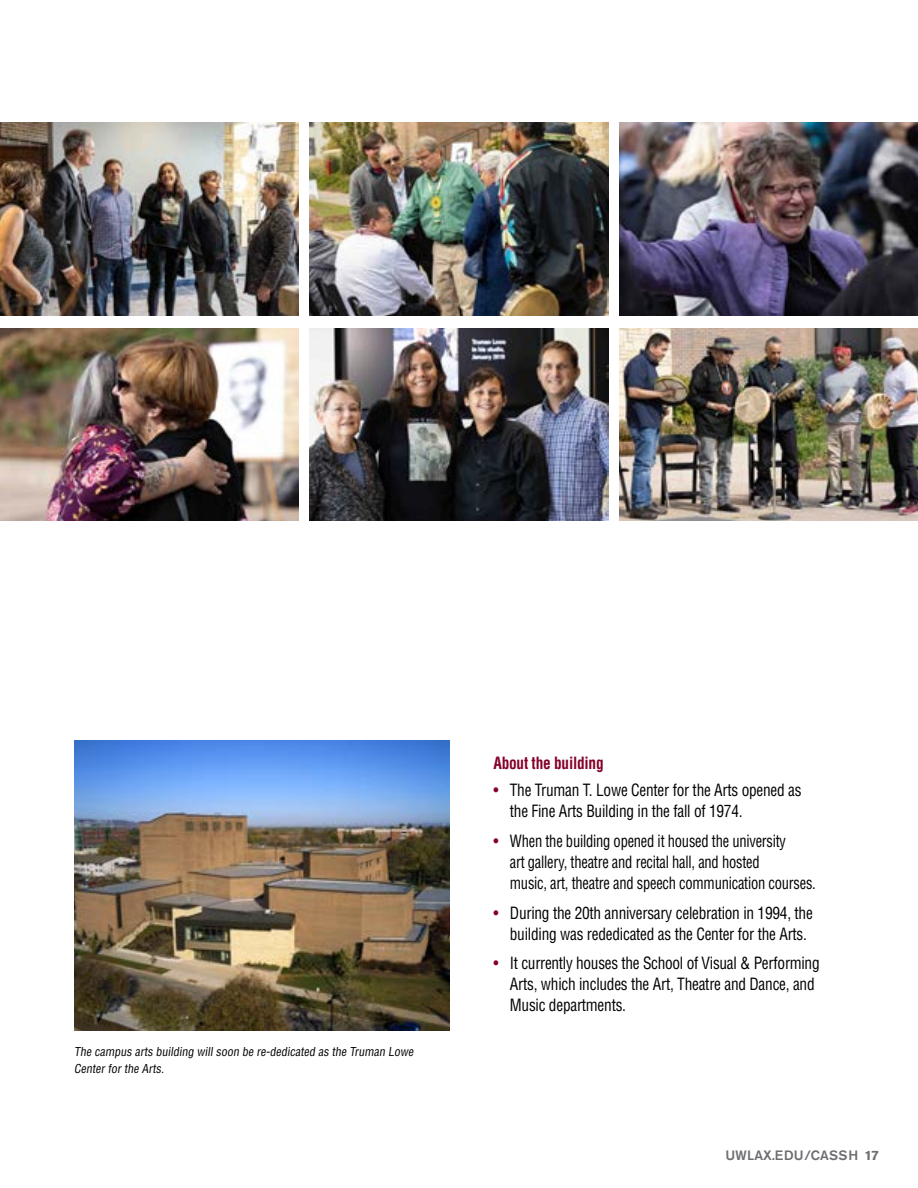
<style>
.page{position:relative;width:918px;height:1188px;background:#fff}
.page>*{position:absolute;margin:0;border:0;box-sizing:border-box;transform-origin:0 0}
.t1{font:condensed 16.5px/21px "Helvetica LT Std";letter-spacing:-.015em;color:#000;scale:.93 1}
.t2{font:condensed 16.5px/21px "Helvetica LT Std";letter-spacing:-.015em;color:#000;scale:.88 1}
.t3{font:700 condensed 16.5px "Helvetica LT Std";letter-spacing:-.015em;color:#840029;scale:.93 1}
.t4{font:500 13.5px "Akzidenz Grotesk Std";letter-spacing:.015em;color:#6d6e71}
.t5{font:condensed 12px/16.5px "Helvetica LT Std";color:#000}
.s1{color:#840029}
.s2{font-weight:700}
</style>
<div class="page">
<img style="left:1px;top:123px;width:297px;height:192px">
<img style="left:310px;top:123px;width:298px;height:192px">
<img style="left:620px;top:123px;width:298px;height:192px">
<img style="left:1px;top:328px;width:297px;height:193px">
<img style="left:310px;top:328px;width:298px;height:193px">
<img style="left:620px;top:328px;width:298px;height:193px">
<img style="left:74px;top:741px;width:376px;height:289px">
<img style="left:0;top:123px;width:1px;height:398px">
<p class="t5" style="left:74px;top:1044px;width:343px">The campus arts building will soon be re-dedicated as the Truman Lowe<br>Center for the Arts.</p>
<p class="t3" style="left:493px;top:753px;width:120px">About the building</p>
<p class="t1" style="left:510px;top:780px;width:315px;text-indent:-16px"><span class="s1">•</span> The Truman T. Lowe Center for the Arts opened as the Fine Arts Building in the fall of 1974.</p>
<p class="t2" style="left:510px;top:831px;width:349px;text-indent:-16px"><span class="s1">•</span> When the building opened it housed the university<br>art gallery, theatre and recital hall, and hosted<br>music, art, theatre and speech communication courses.</p>
<p class="t1" style="left:510px;top:902px;width:327px;text-indent:-16px"><span class="s1">•</span> During the 20th anniversary celebration in 1994, the building was rededicated as the Center for the Arts.</p>
<p class="t1" style="left:510px;top:953px;width:335px;text-indent:-16px"><span class="s1">•</span> It currently houses the School of Visual &amp; Performing<br>Arts, which includes the Art, Theatre and Dance, and<br>Music departments.</p>
<p class="t4" style="left:725px;top:1147px;width:155px">UWLAX.EDU/CASSH <span class="s2">17</span></p>
</div>
